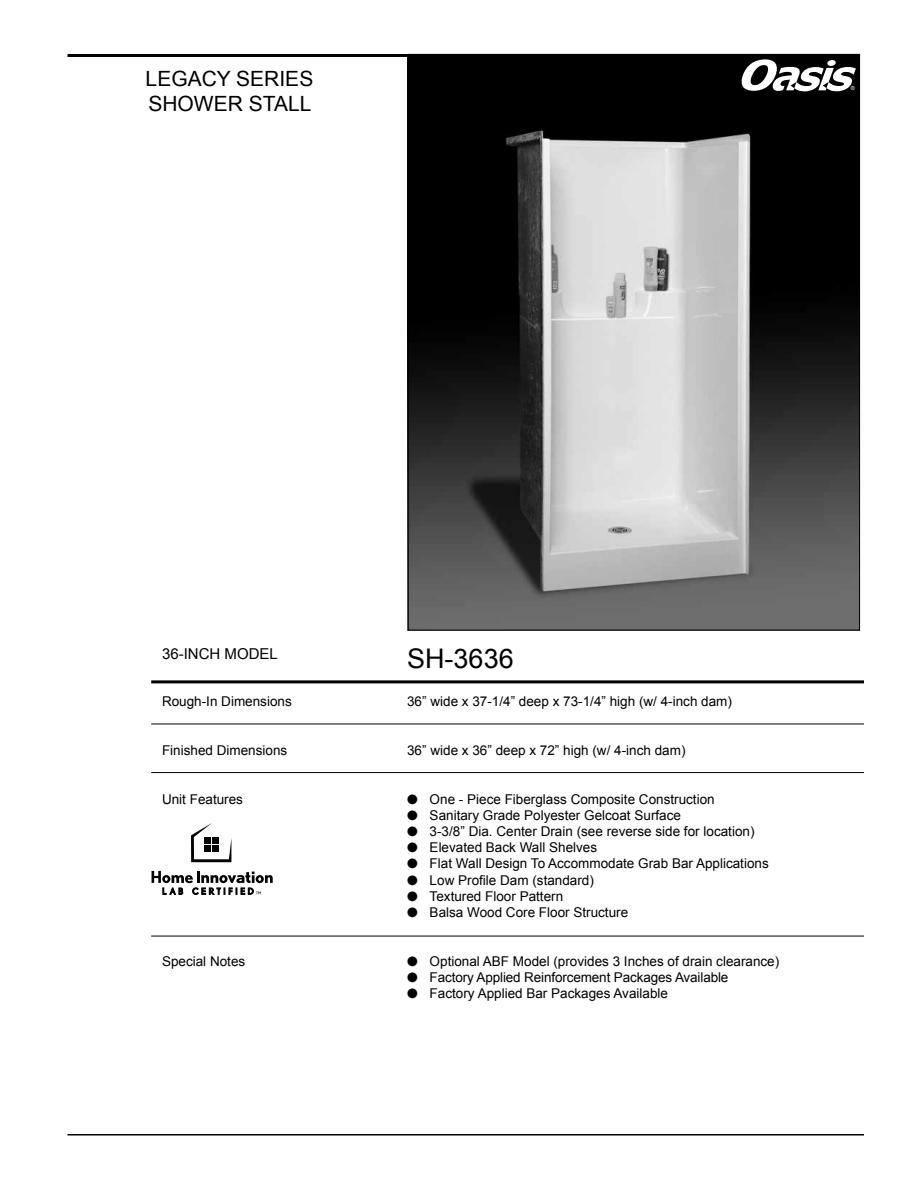
<style>
.page{position:relative;width:918px;height:1188px;background:#fff}
.page>*{position:absolute;margin:0;border:0;box-sizing:border-box;transform-origin:0 0}
.t1{font:27px "Arial";color:#000}
.t2{font:21px/25.2px "Arial";color:#000}
.t3{font:15px "Arial";color:#000}
.t4{font:13.5px "Arial";color:#000}
.t5{font:5.55px "Arial";color:#fff}
</style>
<div class="page">
<hr style="left:151px;top:680px;width:713px;height:3px;background:#000">
<hr style="left:151px;top:724px;width:713px;height:1px;background:#000">
<hr style="left:151px;top:772px;width:713px;height:1px;background:#000">
<img style="left:410px;top:56px;width:448px;height:572px">
<hr style="left:151px;top:936px;width:713px;height:1px;background:#000">
<svg style="left:191px;top:823px;width:40px;height:39px"></svg>
<div style="left:212px;top:846px;width:7px;height:6px;background:#000"></div>
<svg style="left:152px;top:871px;width:121px;height:24px"></svg>
<hr style="left:68px;top:1134px;width:796px;height:2px;background:#000">
<hr style="left:68px;top:54px;width:340px;height:3px;background:#000">
<svg style="left:742px;top:59px;width:114px;height:32px"></svg>
<h2 class="t2" style="left:146px;top:66px;width:169px">LEGACY SERIES<br>SHOWER STALL</h2>
<p class="t5" style="left:851px;top:85px;width:6px">®</p>
<p class="t3" style="left:162px;top:644px;width:117px">36-INCH MODEL</p>
<p class="t4" style="left:162px;top:693px;width:131px">Rough-In Dimensions</p>
<p class="t4" style="left:162px;top:741px;width:127px">Finished Dimensions</p>
<p class="t4" style="left:162px;top:790px;width:83px">Unit Features</p>
<p class="t4" style="left:162px;top:952px;width:85px">Special Notes</p>
<h1 class="t1" style="left:407px;top:640px;width:108px">SH-3636</h1>
<p class="t4" style="left:407px;top:693px;width:326px">36” wide x 37-1/4” deep x 73-1/4” high (w/ 4-inch dam)</p>
<p class="t4" style="left:407px;top:741px;width:280px">36” wide x 36” deep x 72” high (w/ 4-inch dam)</p>
<p class="t4" style="left:407px;top:790px;width:309px">● One - Piece Fiberglass Composite Construction</p>
<p class="t4" style="left:407px;top:806px;width:275px">● Sanitary Grade Polyester Gelcoat Surface</p>
<p class="t4" style="left:407px;top:822px;width:349px">● 3-3/8” Dia. Center Drain (see reverse side for location)</p>
<p class="t4" style="left:407px;top:839px;width:192px">● Elevated Back Wall Shelves</p>
<p class="t4" style="left:407px;top:855px;width:363px">● Flat Wall Design To Accommodate Grab Bar Applications</p>
<p class="t4" style="left:407px;top:871px;width:188px">● Low Profile Dam (standard)</p>
<p class="t4" style="left:407px;top:887px;width:158px">● Textured Floor Pattern</p>
<p class="t4" style="left:407px;top:903px;width:223px">● Balsa Wood Core Floor Structure</p>
<p class="t4" style="left:407px;top:952px;width:374px">● Optional ABF Model (provides 3 Inches of drain clearance)</p>
<p class="t4" style="left:407px;top:968px;width:323px">● Factory Applied Reinforcement Packages Available</p>
<p class="t4" style="left:407px;top:984px;width:262px">● Factory Applied Bar Packages Available</p>
</div>
